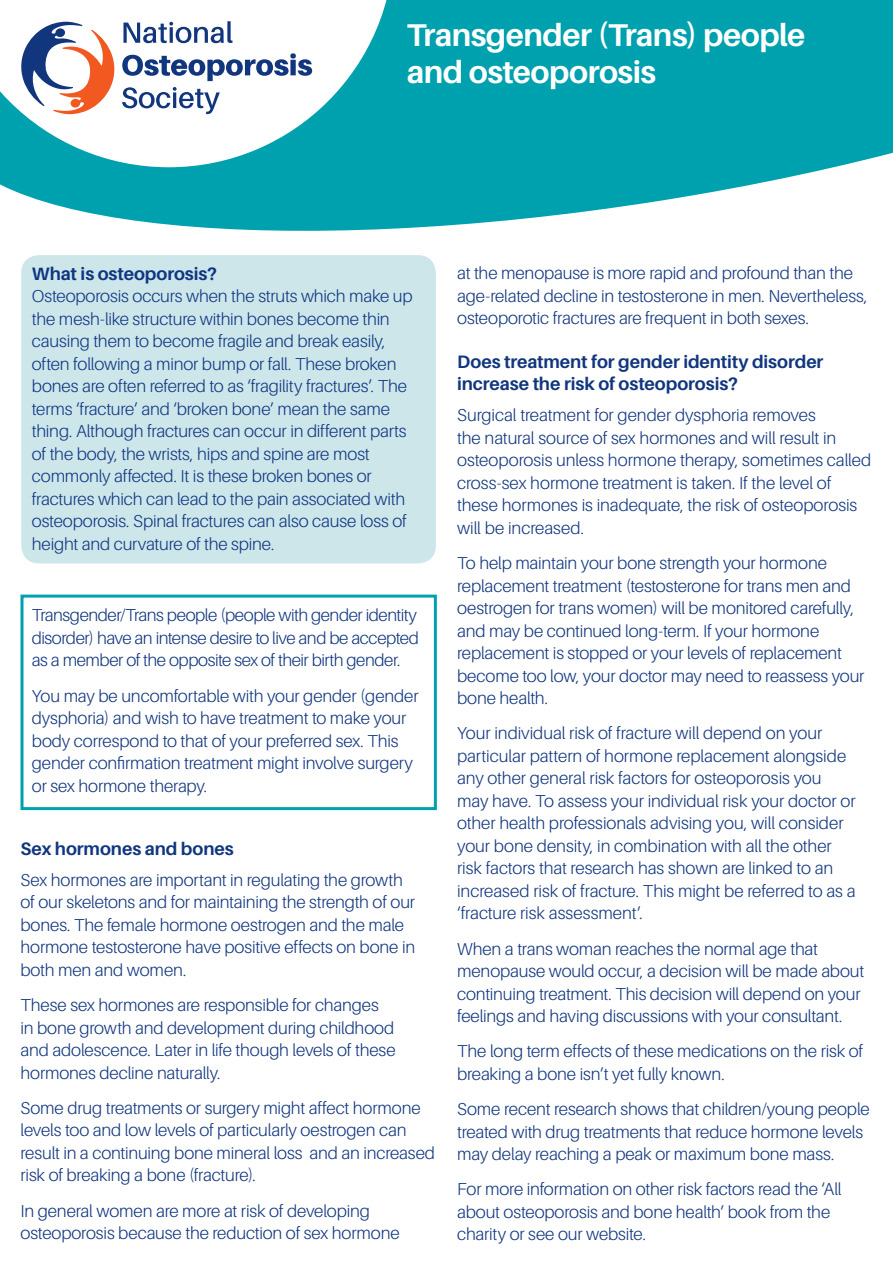
<style>
.page{position:relative;width:893px;height:1263px;background:#fff}
.page>*{position:absolute;margin:0;border:0;box-sizing:border-box;transform-origin:0 0}
.heading{font:700 31.5px/37.8px "Aileron";letter-spacing:-.015em;color:#fff}
.sub_heading{font:700 18px/22.5px "Aileron";letter-spacing:-.005em;color:#11367e}
.sub_heading-2{font:700 18px "Aileron";letter-spacing:-.005em;color:#103682}
.sub_heading-3{font:300 17.25px/22.5px "Aileron";letter-spacing:-.01em;color:#11367e}
.t1{font:300 17.25px/22.5px "Aileron";letter-spacing:-.01em;color:#103682}
</style>
<div class="page">
<div style="left:21px;top:255px;width:415px;height:308px;background:#cce6ea;border-radius:18px"></div>
<svg style="left:0;top:0;width:893px;height:260px;fill:#00a1ae"></svg>
<svg style="left:0;top:0;width:394px;height:167px"></svg>
<svg style="left:123px;top:21px;width:109px;height:22px"></svg>
<svg style="left:122px;top:53px;width:190px;height:28px"></svg>
<svg style="left:122px;top:87px;width:98px;height:27px"></svg>
<svg style="left:21px;top:22px;width:95px;height:92px"></svg>
<div style="left:21px;top:595px;width:416px;height:215px;border:3px solid #00a1ae"></div>
<p class="heading" style="left:407px;top:16px;width:400px">Transgender (Trans) people and osteoporosis</p>
<p class="sub_heading-2" style="left:32px;top:263px;width:187px">What is osteoporosis?</p>
<p class="t1" style="left:32px;top:285px;width:382px">Osteoporosis occurs when the struts which make up the mesh-like structure within bones become thin causing them to become fragile and break easily, often following a minor bump or fall. These broken bones are often referred to as ‘fragility fractures’. The terms ‘fracture’ and ‘broken bone’ mean the same thing. Although fractures can occur in different parts of the body, the wrists, hips and spine are most commonly affected. It is these broken bones or fractures which can lead to the pain associated with osteoporosis. Spinal fractures can also cause loss of height and curvature of the spine.</p>
<p class="sub_heading-3" style="left:32px;top:604px;width:388px;text-align:justify">Transgender/Trans people (people with gender identity disorder) have an intense desire to live and be accepted as a member of the opposite sex of their birth gender.</p>
<p class="sub_heading-3" style="left:32px;top:685px;width:388px">You may be uncomfortable with your gender (gender dysphoria) and wish to have treatment to make your body correspond to that of your preferred sex. This gender confirmation treatment might involve surgery or sex hormone therapy.</p>
<p class="sub_heading" style="left:21px;top:837px;width:215px">Sex hormones and bones</p>
<p class="sub_heading-3" style="left:21px;top:869px;width:396px">Sex hormones are important in regulating the growth of our skeletons and for maintaining the strength of our bones. The female hormone oestrogen and the male hormone testosterone have positive effects on bone in both men and women.</p>
<p class="sub_heading-3" style="left:21px;top:994px;width:377px">These sex hormones are responsible for changes in bone growth and development during childhood and adolescence. Later in life though levels of these hormones decline naturally.</p>
<p class="sub_heading-3" style="left:21px;top:1097px;width:416px">Some drug treatments or surgery might affect hormone levels too and low levels of particularly oestrogen can result in a continuing bone mineral loss and an increased risk of breaking a bone (fracture).</p>
<p class="sub_heading-3" style="left:21px;top:1199px;width:381px">In general women are more at risk of developing osteoporosis because the reduction of sex hormone</p>
<p class="sub_heading-3" style="left:457px;top:262px;width:412px">at the menopause is more rapid and profound than the age-related decline in testosterone in men. Nevertheless, osteoporotic fractures are frequent in both sexes.</p>
<p class="sub_heading" style="left:457px;top:350px;width:368px">Does treatment for gender identity disorder increase the risk of osteoporosis?</p>
<p class="sub_heading-3" style="left:457px;top:404px;width:416px">Surgical treatment for gender dysphoria removes<br>the natural source of sex hormones and will result in osteoporosis unless hormone therapy, sometimes called cross-sex hormone treatment is taken. If the level of these hormones is inadequate, the risk of osteoporosis will be increased.</p>
<p class="sub_heading-3" style="left:457px;top:552px;width:409px">To help maintain your bone strength your hormone replacement treatment (testosterone for trans men and oestrogen for trans women) will be monitored carefully, and may be continued long-term. If your hormone replacement is stopped or your levels of replacement become too low, your doctor may need to reassess your bone health.</p>
<p class="sub_heading-3" style="left:457px;top:722px;width:400px">Your individual risk of fracture will depend on your particular pattern of hormone replacement alongside any other general risk factors for osteoporosis you may have. To assess your individual risk your doctor or other health professionals advising you, will consider your bone density, in combination with all the other risk factors that research has shown are linked to an increased risk of fracture. This might be referred to as a ‘fracture risk assessment’.</p>
<p class="sub_heading-3" style="left:457px;top:938px;width:409px">When a trans woman reaches the normal age that menopause would occur, a decision will be made about continuing treatment. This decision will depend on your feelings and having discussions with your consultant.</p>
<p class="sub_heading-3" style="left:457px;top:1040px;width:408px">The long term effects of these medications on the risk of breaking a bone isn’t yet fully known.</p>
<p class="sub_heading-3" style="left:457px;top:1098px;width:414px">Some recent research shows that children/young people treated with drug treatments that reduce hormone levels may delay reaching a peak or maximum bone mass.</p>
<p class="sub_heading-3" style="left:457px;top:1178px;width:386px">For more information on other risk factors read the ‘All about osteoporosis and bone health’ book from the charity or see our website.</p>
</div>
